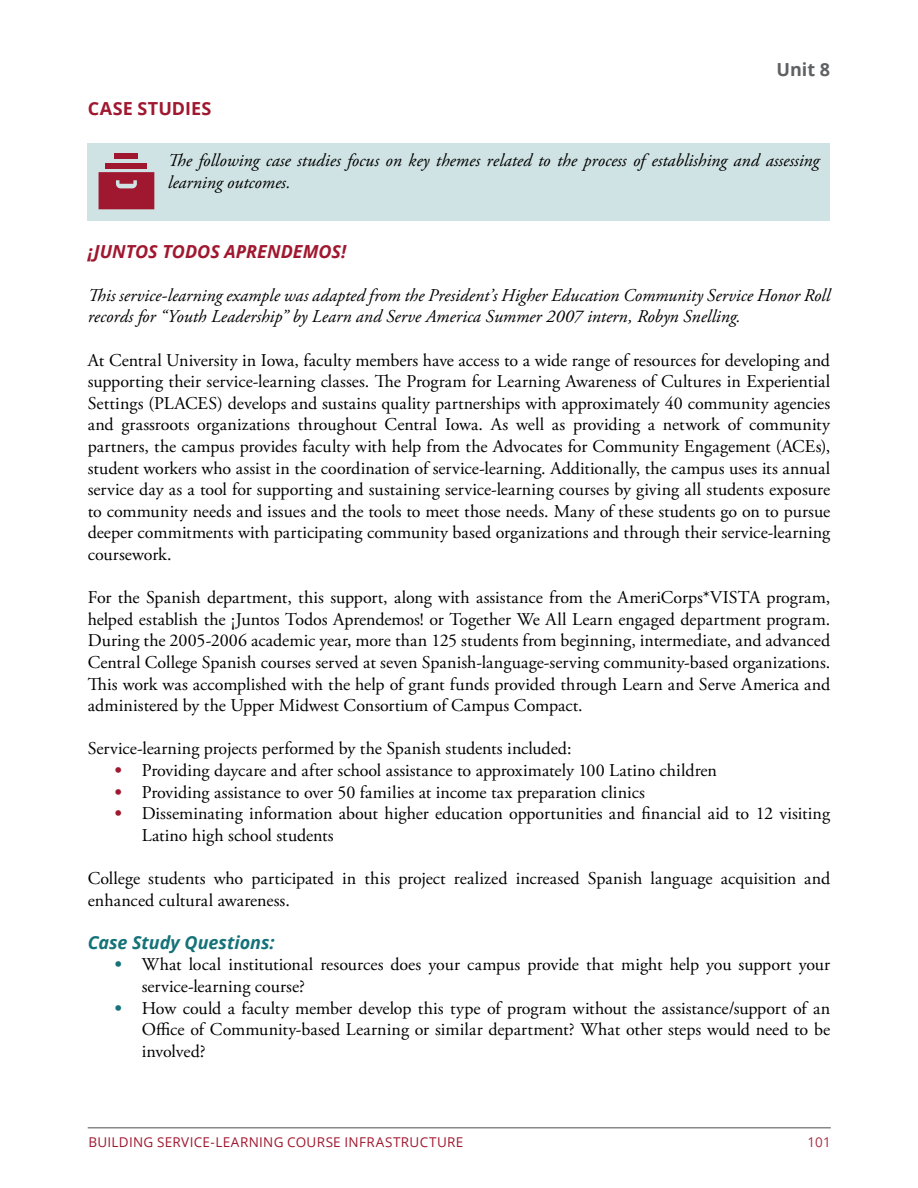
<style>
.page{position:relative;width:918px;height:1188px;background:#fff}
.page>*{position:absolute;margin:0;border:0;box-sizing:border-box;transform-origin:0 0}
.t1{font:18px/21.6px "Adobe Garamond Pro";color:#000;text-align:justify}
.t2{font:italic 18px/21.6px "Adobe Garamond Pro";color:#000}
.t3{font:italic 700 18px "Open Sans";color:#a0182f}
.t4{font:italic 700 18px "Open Sans";letter-spacing:-.005em;color:#147278}
.t5{font:700 18px "Open Sans";letter-spacing:.005em;color:#a0182f}
.t6{font:700 18px "Open Sans";color:#606163}
.t7{font:13.5px "Open Sans";letter-spacing:.02em;color:#a0182f}
.t8{font:13.5px "Open Sans";color:#a92f44}
.s1{font-weight:700;color:#a0182f}
.s2{font-weight:700;color:#147278}
</style>
<div class="page">
<hr style="left:88px;top:1127px;width:743px;height:1px;background:#606163">
<div style="left:88px;top:143px;width:742px;height:77px;background:#d0e3e4"></div>
<svg style="left:99px;top:172px;width:55px;height:37px;background:#a22339"></svg>
<div style="left:106px;top:163px;width:41px;height:6px;background:#a0182f"></div>
<div style="left:115px;top:154px;width:23px;height:5px;background:#a0182f"></div>
<p class="t6" style="left:777px;top:56px;width:55px">Unit 8</p>
<p class="t5" style="left:88px;top:96px;width:125px">CASE STUDIES</p>
<p class="t2" style="left:168px;top:150px;width:653px">The following case studies focus on key themes related to the process of establishing and assessing learning outcomes.</p>
<p class="t3" style="left:88px;top:238px;width:260px">¡JUNTOS TODOS APRENDEMOS!</p>
<p class="t2" style="left:88px;top:285px;width:744px">This service-learning example was adapted from the President’s Higher Education Community Service Honor Roll records for “Youth Leadership” by Learn and Serve America Summer 2007 intern, Robyn Snelling.</p>
<p class="t1" style="left:88px;top:350px;width:744px">At Central University in Iowa, faculty members have access to a wide range of resources for developing and supporting their service-learning classes. The Program for Learning Awareness of Cultures in Experiential Settings (PLACES) develops and sustains quality partnerships with approximately 40 community agencies and grassroots organizations throughout Central Iowa. As well as providing a network of community partners, the campus provides faculty with help from the Advocates for Community Engagement (ACEs), student workers who assist in the coordination of service-learning. Additionally, the campus uses its annual service day as a tool for supporting and sustaining service-learning courses by giving all students exposure to community needs and issues and the tools to meet those needs. Many of these students go on to pursue deeper commitments with participating community based organizations and through their service-learning coursework.</p>
<p class="t1" style="left:88px;top:587px;width:744px">For the Spanish department, this support, along with assistance from the AmeriCorps*VISTA program, helped establish the ¡Juntos Todos Aprendemos! or Together We All Learn engaged department program.<br>During the 2005-2006 academic year, more than 125 students from beginning, intermediate, and advanced Central College Spanish courses served at seven Spanish-language-serving community-based organizations.<br>This work was accomplished with the help of grant funds provided through Learn and Serve America and administered by the Upper Midwest Consortium of Campus Compact.</p>
<p class="t1" style="left:88px;top:739px;width:485px">Service-learning projects performed by the Spanish students included:</p>
<p class="t1" style="left:115px;top:760px;width:604px"><span class="s1">•</span> Providing daycare and after school assistance to approximately 100 Latino children</p>
<p class="t1" style="left:115px;top:782px;width:532px"><span class="s1">•</span> Providing assistance to over 50 families at income tax preparation clinics</p>
<p class="t1" style="left:142px;top:803px;width:690px;text-indent:-27px"><span class="s1">•</span> Disseminating information about higher education opportunities and financial aid to 12 visiting<br>Latino high school students</p>
<p class="t1" style="left:88px;top:868px;width:744px">College students who participated in this project realized increased Spanish language acquisition and enhanced cultural awareness.</p>
<p class="t4" style="left:88px;top:930px;width:188px">Case Study Questions:</p>
<p class="t1" style="left:142px;top:955px;width:690px;text-indent:-27px"><span class="s2">•</span> What local institutional resources does your campus provide that might help you support your service-learning course?</p>
<p class="t1" style="left:142px;top:998px;width:690px;text-indent:-27px"><span class="s2">•</span> How could a faculty member develop this type of program without the assistance/support of an Office of Community-based Learning or similar department? What other steps would need to be involved?</p>
<p class="t7" style="left:88px;top:1133px;width:377px">BUILDING SERVICE-LEARNING COURSE INFRASTRUCTURE</p>
<p class="t8" style="left:807px;top:1133px;width:25px">101</p>
</div>
